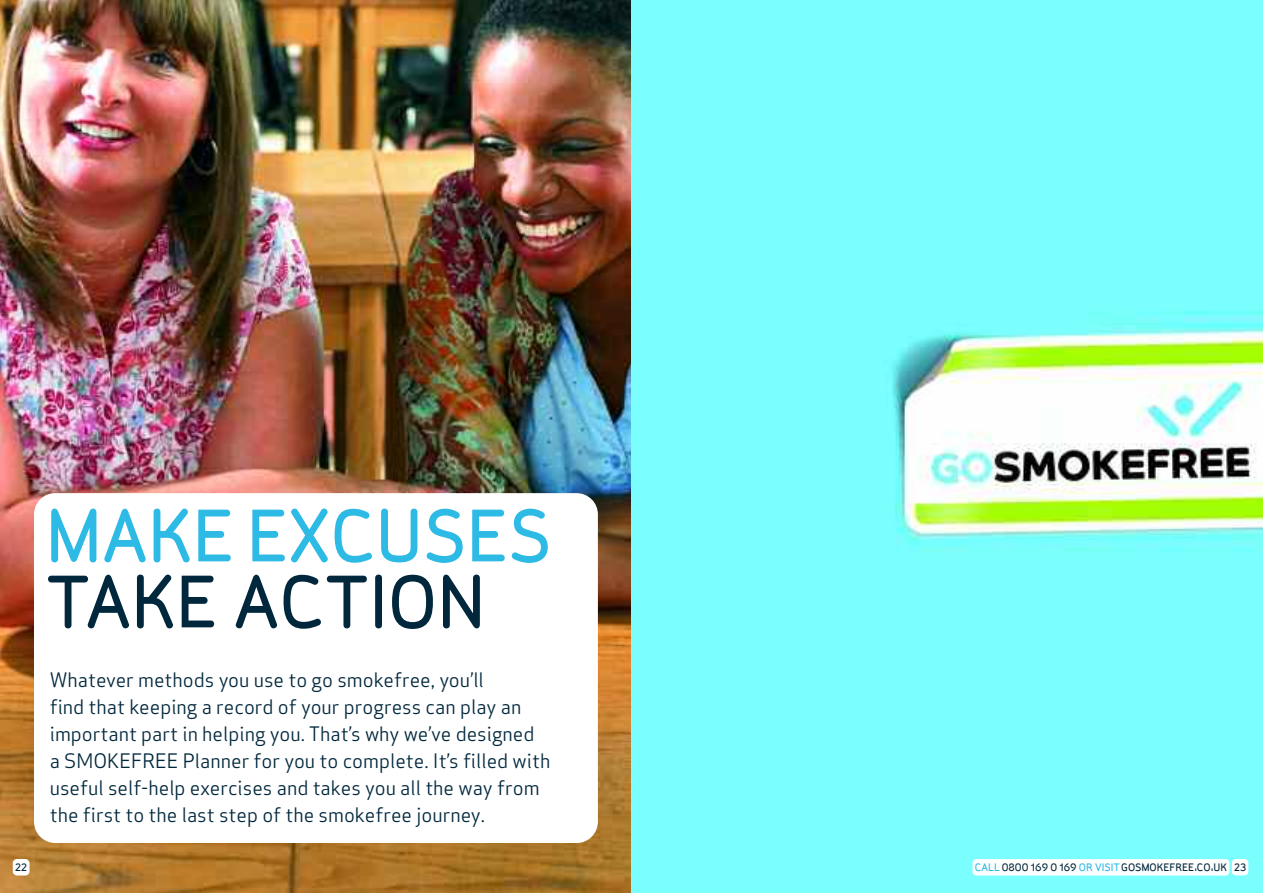
<style>
.page{position:relative;width:1263px;height:893px;background:#fff}
.page>*{position:absolute;margin:0;border:0;box-sizing:border-box;transform-origin:0 0}
.t1{font:500 72px "Sylvia";color:#2dbae5}
.t2{font:500 72px "Sylvia";color:#00273c}
.t3{font:19.5px/27px "Apex Sans Book T";color:#00273c}
.t4{font:500 10.5px "Sylvia";color:#00273c}
.s1{color:#2dbae5}
</style>
<div class="page">
<img style="left:0;top:0;width:631px;height:893px">
<svg style="left:631px;top:0;width:632px;height:893px;background:#84fcf4"></svg>
<div style="left:1232px;top:859px;width:16px;height:16px;background:#fff;border-radius:4px"></div>
<div style="left:972px;top:859px;width:257px;height:16px;background:#fff;border-radius:4px"></div>
<div style="left:13px;top:859px;width:17px;height:16px;background:#fff;border-radius:4px"></div>
<div style="left:34px;top:493px;width:564px;height:350px;background:#fff;border-radius:21px"></div>
<h1 class="t1" style="left:45px;top:510px;width:508px">MAKE EXCUSES</h1>
<h1 class="t2" style="left:45px;top:576px;width:442px">TAKE ACTION</h1>
<p class="t3" style="left:50px;top:666px;width:502px">Whatever methods you use to go smokefree, you’ll<br>find that keeping a record of your progress can play an important part in helping you. That’s why we’ve designed<br>a SMOKEFREE Planner for you to complete. It’s filled with useful self-help exercises and takes you all the way from the first to the last step of the smokefree journey.</p>
<p class="t4" style="left:15px;top:863px;width:14px">22</p>
<p class="t4" style="left:975px;top:864px;width:273px"><span class="s1">CALL</span>0800 169 0 169 <span class="s1">OR VISIT</span>GOSMOKEFREE.CO.UK 23</p>
</div>
